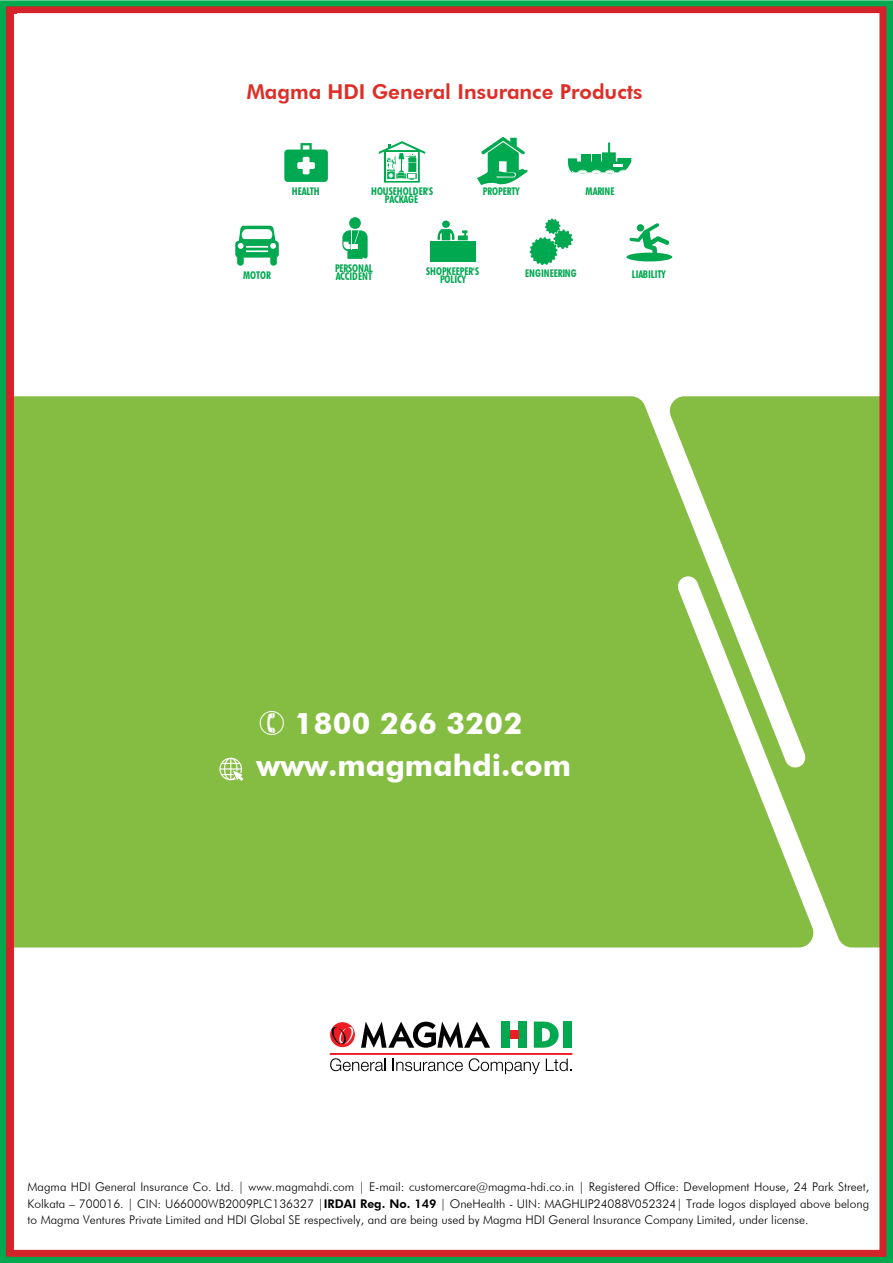
<style>
.page{position:relative;width:893px;height:1263px;background:#fff}
.page>*{position:absolute;margin:0;border:0;box-sizing:border-box;transform-origin:0 0}
.t1{font:700 29.7px/42.5px "Futura BT";color:#fff;text-align:center}
.t2{font:800 20.55px "Futura BT";color:#dd2e27}
.t3{font:300 12px/16.5px "Futura BT";color:#000;text-align:justify}
.t4{font:700 condensed 10.65px/8.6px "Futura BT";letter-spacing:-.015em;color:#00a850}
.s1{font-weight:800}
</style>
<div class="page">
<div style="left:14px;top:396px;width:864px;height:551px;background:#84bd41"></div>
<svg style="left:361px;top:1022px;width:129px;height:26px"></svg>
<svg style="left:330px;top:1022px;width:25px;height:26px"></svg>
<div style="left:330px;top:1021px;width:25px;height:27px;border:1px solid #fff;border-radius:50%"></div>
<svg style="left:332px;top:1027px;width:21px;height:17px"></svg>
<svg style="left:534px;top:1021px;width:25px;height:27px"></svg>
<div style="left:563px;top:1021px;width:9px;height:27px;background:#00a850"></div>
<div style="left:518px;top:1021px;width:9px;height:27px;background:#00a850"></div>
<div style="left:510px;top:1030px;width:8px;height:9px;background:#ed1d24"></div>
<div style="left:501px;top:1021px;width:9px;height:27px;background:#00a850"></div>
<svg style="left:330px;top:1058px;width:56px;height:13px"></svg>
<svg style="left:393px;top:1058px;width:70px;height:13px"></svg>
<svg style="left:469px;top:1058px;width:71px;height:16px"></svg>
<svg style="left:546px;top:1058px;width:26px;height:13px"></svg>
<hr style="left:330px;top:1054px;width:242px;height:1px;background:#ed1d24">
<div style="left:330px;top:1053px;width:242px;height:1px;border:1px solid #ed1d24"></div>
<svg style="left:219px;top:756px;width:24px;height:25px"></svg>
<svg style="left:284px;top:143px;width:44px;height:39px"></svg>
<div style="left:431px;top:241px;width:45px;height:20px;background:#00a850"></div>
<div style="left:442px;top:220px;width:8px;height:8px;background:#00a850;border-radius:50%"></div>
<svg style="left:437px;top:229px;width:31px;height:11px"></svg>
<svg style="left:477px;top:137px;width:51px;height:49px"></svg>
<svg style="left:235px;top:226px;width:44px;height:40px"></svg>
<svg style="left:568px;top:143px;width:63px;height:31px"></svg>
<svg style="left:629px;top:223px;width:42px;height:33px"></svg>
<div style="left:626px;top:253px;width:46px;height:8px;background:#00a850;border-radius:50%"></div>
<svg style="left:530px;top:219px;width:43px;height:46px"></svg>
<svg style="left:342px;top:217px;width:26px;height:42px"></svg>
<svg style="left:379px;top:141px;width:46px;height:42px"></svg>
<div style="left:0;top:0;width:893px;height:1263px;border:7px solid #00a850"></div>
<div style="left:6px;top:6px;width:880px;height:1250px;border:7px solid #d2232a"></div>
<svg style="left:260px;top:711px;width:24px;height:25px"></svg>
<h2 class="t2" style="left:247px;top:79px;width:397px">Magma HDI General Insurance Products</h2>
<p class="t4" style="left:292px;top:187px;width:29px">HEALTH</p>
<p class="t4" style="left:371px;top:186px;width:64px;text-align:center">HOUSEHOLDER'S<br>PACKAGE</p>
<p class="t4" style="left:483px;top:187px;width:38px">PROPERTY</p>
<p class="t4" style="left:585px;top:187px;width:31px">MARINE</p>
<p class="t4" style="left:243px;top:271px;width:29px">MOTOR</p>
<p class="t4" style="left:335px;top:264px;width:39px">PERSONAL<br>ACCIDENT</p>
<p class="t4" style="left:426px;top:266px;width:55px">SHOPKEEPER'S</p>
<p class="t4" style="left:440px;top:275px;width:27px">POLICY</p>
<p class="t4" style="left:525px;top:269px;width:53px">ENGINEERING</p>
<p class="t4" style="left:632px;top:270px;width:35px">LIABILITY</p>
<h1 class="t1" style="left:257px;top:702px;width:316px">1800 266 3202 www.magmahdi.com</h1>
<p class="t3" style="left:28px;top:1178px;width:843px">Magma HDI General Insurance Co. Ltd. | www.magmahdi.com | E-mail: customercare@magma-hdi.co.in | Registered Office: Development House, 24 Park Street, Kolkata – 700016. | CIN: U66000WB2009PLC136327 |<span class="s1">IRDAI Reg. No. 149</span> | OneHealth - UIN: MAGHLIP24088V052324| Trade logos displayed above belong to Magma Ventures Private Limited and HDI Global SE respectively, and are being used by Magma HDI General Insurance Company Limited, under license.</p>
</div>
